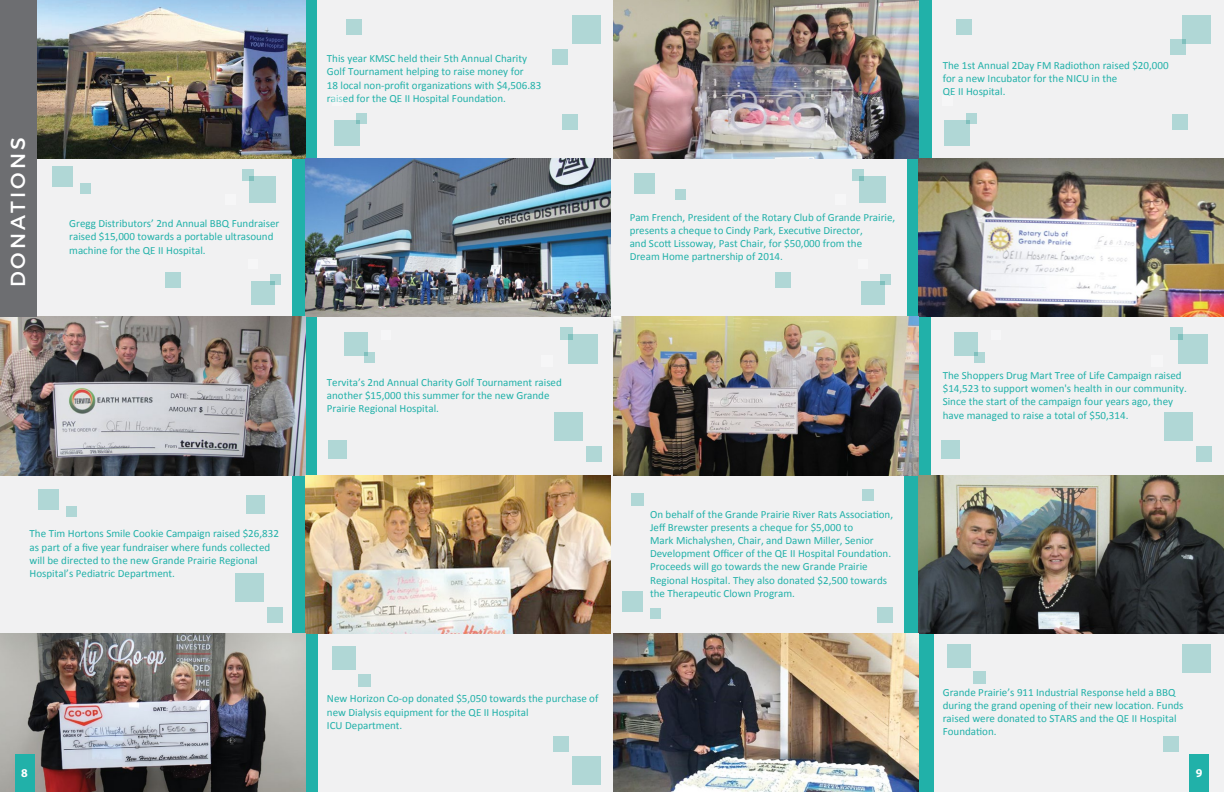
<style>
.page{position:relative;width:1224px;height:792px;background:#f1f1f2}
.page>*{position:absolute;margin:0;border:0;box-sizing:border-box;transform-origin:0 0}
.t1{font:20.3px "Montserrat";letter-spacing:.16em;color:#fff}
.t2{font:700 12px "Myriad Pro";color:#fff}
.t3{font:11px/13.2px "Calibri";color:#21b1a9}
</style>
<div class="page">
<div style="left:1189px;top:755px;width:19px;height:37px;background:#21b1a9"></div>
<div style="left:305px;top:0;width:12px;height:158px;background:#21b1a9"></div>
<div style="left:293px;top:158px;width:12px;height:159px;background:#21b1a9"></div>
<div style="left:293px;top:475px;width:12px;height:159px;background:#21b1a9"></div>
<div style="left:305px;top:317px;width:12px;height:158px;background:#21b1a9"></div>
<div style="left:305px;top:634px;width:13px;height:158px;background:#21b1a9"></div>
<img style="left:37px;top:0;width:268px;height:158px">
<img style="left:305px;top:158px;width:306px;height:159px">
<img style="left:0;top:317px;width:305px;height:158px">
<img style="left:305px;top:475px;width:306px;height:159px">
<img style="left:0;top:634px;width:305px;height:158px">
<div style="left:919px;top:0;width:13px;height:158px;background:#21b1a9"></div>
<div style="left:907px;top:158px;width:12px;height:159px;background:#21b1a9"></div>
<div style="left:904px;top:475px;width:15px;height:159px;background:#21b1a9"></div>
<div style="left:919px;top:317px;width:12px;height:158px;background:#21b1a9"></div>
<div style="left:919px;top:634px;width:15px;height:158px;background:#21b1a9"></div>
<img style="left:613px;top:0;width:306px;height:158px">
<img style="left:919px;top:158px;width:305px;height:159px">
<img style="left:613px;top:317px;width:306px;height:158px">
<img style="left:919px;top:475px;width:305px;height:159px">
<div style="left:16px;top:755px;width:19px;height:37px;background:#21b1a9"></div>
<div style="left:0;top:0;width:37px;height:316px;background:#6d6e71"></div>
<div style="left:562px;top:114px;width:16px;height:16px;background:#b0d7d6"></div>
<div style="left:346px;top:19px;width:16px;height:16px;background:#b0d7d6"></div>
<div style="left:165px;top:272px;width:16px;height:16px;background:#b0d7d6"></div>
<div style="left:553px;top:736px;width:16px;height:16px;background:#b0d7d6"></div>
<div style="left:573px;top:757px;width:28px;height:28px;background:#b0d7d6"></div>
<div style="left:80px;top:183px;width:11px;height:11px;background:#b0d7d6"></div>
<div style="left:52px;top:166px;width:20px;height:20px;background:#b0d7d6"></div>
<div style="left:66px;top:506px;width:11px;height:11px;background:#b0d7d6"></div>
<div style="left:38px;top:489px;width:20px;height:20px;background:#b0d7d6"></div>
<div style="left:267px;top:607px;width:16px;height:16px;background:#b0d7d6"></div>
<div style="left:235px;top:573px;width:29px;height:29px;background:#b0d7d6"></div>
<div style="left:553px;top:49px;width:15px;height:16px;background:#b0d7d6"></div>
<div style="left:572px;top:16px;width:29px;height:28px;background:#b0d7d6"></div>
<div style="left:586px;top:446px;width:16px;height:16px;background:#b0d7d6"></div>
<div style="left:554px;top:412px;width:29px;height:29px;background:#b0d7d6"></div>
<div style="left:631px;top:493px;width:13px;height:13px;background:#b0d7d6"></div>
<div style="left:358px;top:674px;width:13px;height:13px;background:#b0d7d6"></div>
<div style="left:332px;top:646px;width:23px;height:24px;background:#b0d7d6"></div>
<div style="left:332px;top:96px;width:10px;height:10px;background:#f6f6f7"></div>
<div style="left:334px;top:120px;width:26px;height:26px;background:#b0d7d6"></div>
<svg style="left:356px;top:113px;width:11px;height:11px"></svg>
<div style="left:248px;top:259px;width:10px;height:9px;background:#f6f6f7"></div>
<div style="left:251px;top:281px;width:24px;height:24px;background:#b0d7d6"></div>
<svg style="left:271px;top:275px;width:10px;height:10px"></svg>
<div style="left:381px;top:330px;width:10px;height:9px;background:#f6f6f7"></div>
<div style="left:344px;top:332px;width:24px;height:24px;background:#b0d7d6"></div>
<svg style="left:365px;top:352px;width:10px;height:10px"></svg>
<div style="left:329px;top:441px;width:18px;height:18px;background:#b0d7d6"></div>
<div style="left:247px;top:496px;width:18px;height:18px;background:#b0d7d6"></div>
<div style="left:225px;top:195px;width:10px;height:10px;background:#f6f6f7"></div>
<div style="left:250px;top:176px;width:26px;height:26px;background:#b0d7d6"></div>
<svg style="left:242px;top:169px;width:11px;height:12px"></svg>
<div style="left:541px;top:355px;width:11px;height:11px;background:#f6f6f7"></div>
<div style="left:568px;top:334px;width:30px;height:30px;background:#b0d7d6"></div>
<svg style="left:560px;top:327px;width:12px;height:12px"></svg>
<div style="left:1172px;top:114px;width:16px;height:16px;background:#b0d7d6"></div>
<div style="left:956px;top:19px;width:16px;height:16px;background:#b0d7d6"></div>
<div style="left:775px;top:272px;width:16px;height:16px;background:#b0d7d6"></div>
<div style="left:1163px;top:736px;width:16px;height:16px;background:#b0d7d6"></div>
<div style="left:675px;top:189px;width:10px;height:10px;background:#b0d7d6"></div>
<div style="left:635px;top:173px;width:20px;height:20px;background:#b0d7d6"></div>
<div style="left:650px;top:608px;width:11px;height:11px;background:#b0d7d6"></div>
<div style="left:622px;top:591px;width:20px;height:20px;background:#b0d7d6"></div>
<div style="left:877px;top:607px;width:16px;height:16px;background:#b0d7d6"></div>
<div style="left:1182px;top:644px;width:28px;height:29px;background:#b0d7d6"></div>
<div style="left:1171px;top:39px;width:15px;height:16px;background:#b0d7d6"></div>
<div style="left:1182px;top:16px;width:29px;height:28px;background:#b0d7d6"></div>
<div style="left:1196px;top:446px;width:16px;height:16px;background:#b0d7d6"></div>
<div style="left:1164px;top:412px;width:28px;height:29px;background:#b0d7d6"></div>
<div style="left:974px;top:672px;width:12px;height:12px;background:#b0d7d6"></div>
<div style="left:947px;top:644px;width:24px;height:23px;background:#b0d7d6"></div>
<div style="left:942px;top:96px;width:10px;height:10px;background:#f6f6f7"></div>
<div style="left:944px;top:120px;width:26px;height:26px;background:#b0d7d6"></div>
<svg style="left:966px;top:113px;width:11px;height:11px"></svg>
<div style="left:858px;top:259px;width:10px;height:9px;background:#f6f6f7"></div>
<div style="left:861px;top:281px;width:24px;height:24px;background:#b0d7d6"></div>
<svg style="left:881px;top:275px;width:10px;height:10px"></svg>
<div style="left:991px;top:330px;width:10px;height:9px;background:#f6f6f7"></div>
<div style="left:954px;top:332px;width:24px;height:24px;background:#b0d7d6"></div>
<svg style="left:975px;top:352px;width:10px;height:10px"></svg>
<div style="left:942px;top:441px;width:18px;height:18px;background:#b0d7d6"></div>
<div style="left:862px;top:489px;width:12px;height:12px;background:#b0d7d6"></div>
<div style="left:835px;top:195px;width:10px;height:10px;background:#f6f6f7"></div>
<div style="left:860px;top:176px;width:26px;height:26px;background:#b0d7d6"></div>
<svg style="left:852px;top:169px;width:11px;height:12px"></svg>
<div style="left:1151px;top:355px;width:11px;height:11px;background:#f6f6f7"></div>
<div style="left:1178px;top:334px;width:30px;height:30px;background:#b0d7d6"></div>
<svg style="left:1170px;top:327px;width:12px;height:12px"></svg>
<img style="left:614px;top:634px;width:305px;height:158px">
<h1 class="t1" style="left:5px;top:287px;width:152px;rotate:-90deg">DONATIONS</h1>
<p class="t3" style="left:69px;top:217px;width:212px">Gregg Distributors’ 2nd Annual BBQ Fundraiser raised $15,000 towards a portable ultrasound machine for the QE II Hospital.</p>
<p class="t3" style="left:30px;top:527px;width:251px">The Tim Hortons Smile Cookie Campaign raised $26,832 as part of a five year fundraiser where funds collected will be directed to the new Grande Prairie Regional Hospital’s Pediatric Department.</p>
<p class="t2" style="left:21px;top:765px;width:8px">8</p>
<p class="t3" style="left:327px;top:52px;width:216px">This year KMSC held their 5th Annual Charity Golf Tournament helping to raise money for<br>18 local non-profit organizations with $4,506.83 raised for the QE II Hospital Foundation.</p>
<p class="t3" style="left:630px;top:210px;width:267px">Pam French, President of the Rotary Club of Grande Prairie, presents a cheque to Cindy Park, Executive Director,<br>and Scott Lissoway, Past Chair, for $50,000 from the<br>Dream Home partnership of 2014.</p>
<p class="t3" style="left:327px;top:375px;width:236px">Tervita’s 2nd Annual Charity Golf Tournament raised another $15,000 this summer for the new Grande<br>Prairie Regional Hospital.</p>
<p class="t3" style="left:327px;top:692px;width:273px">New Horizon Co-op donated $5,050 towards the purchase of new Dialysis equipment for the QE II Hospital<br>ICU Department.</p>
<p class="t3" style="left:650px;top:507px;width:245px">On behalf of the Grande Prairie River Rats Association, Jeff Brewster presents a cheque for $5,000 to<br>Mark Michalyshen, Chair, and Dawn Miller, Senior Development Officer of the QE II Hospital Foundation.<br>Proceeds will go towards the new Grande Prairie Regional Hospital. They also donated $2,500 towards the Therapeutic Clown Program.</p>
<p class="t3" style="left:943px;top:58px;width:227px">The 1st Annual 2Day FM Radiothon raised $20,000 for a new Incubator for the NICU in the<br>QE II Hospital.</p>
<p class="t3" style="left:943px;top:368px;width:246px">The Shoppers Drug Mart Tree of Life Campaign raised $14,523 to support women's health in our community.<br>Since the start of the campaign four years ago, they have managed to raise a total of $50,314.</p>
<p class="t3" style="left:943px;top:685px;width:242px">Grande Prairie’s 911 Industrial Response held a BBQ during the grand opening of their new location. Funds raised were donated to STARS and the QE II Hospital Foundation.</p>
<p class="t2" style="left:1196px;top:765px;width:8px">9</p>
</div>
